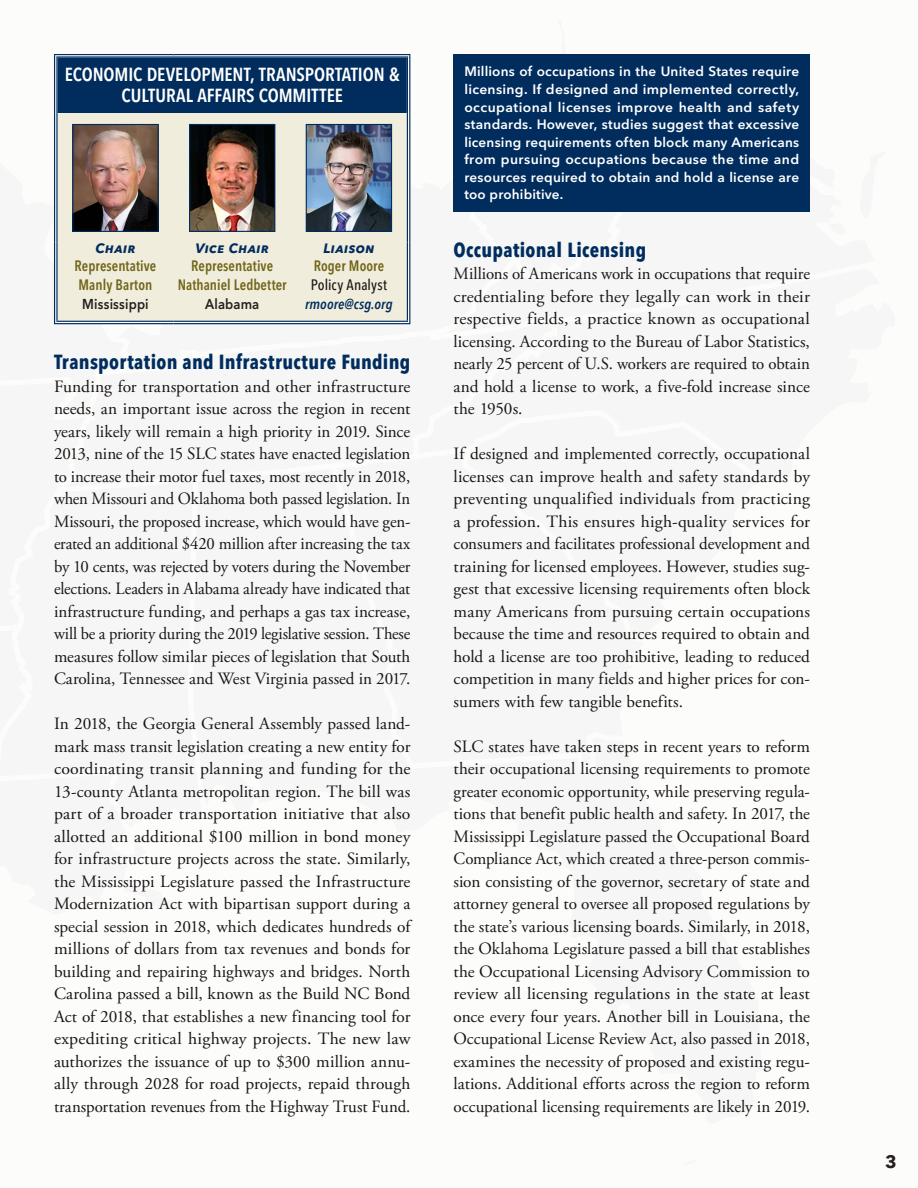
<style>
.page{position:relative;width:918px;height:1188px;background:#fcfcfa}
.page>*{position:absolute;margin:0;border:0;box-sizing:border-box;transform-origin:0 0}
.Section_head{font:700 condensed 20.25px "Avenir Next LT Pro";letter-spacing:.015em;color:#002d5e}
.Leadership_-_Committ{font:600 condensed 18.75px/21.6px "Avenir Next LT Pro";letter-spacing:-.005em;color:#fff;text-align:center}
.t1{font:700 18px "Avenir Next LT Pro";color:#231f20}
.Body{font:17.25px/22.5px "Adobe Garamond Pro";letter-spacing:-.005em;color:#1a1415;text-align:justify}
.Leadership_-_Legisla{font:600 condensed 15px "Avenir Next LT Pro";letter-spacing:.005em;color:#716519;scale:.95 1}
.Leadership_-_Name{font:600 condensed 15px "Avenir Next LT Pro";letter-spacing:.005em;color:#716519;scale:.95 1}
.SLC_staff_title_v2{font:500 condensed 15px "Avenir Next LT Pro";letter-spacing:.005em;color:#1a1415}
.Leadership_Page_Stat{font:600 14.25px "Avenir Next LT Pro";letter-spacing:.015em;color:#231f20;scale:.9 1}
.SLC_staff_email_v2{font:italic 600 condensed 14.25px "Avenir Next LT Pro";letter-spacing:.01em;color:#002d5e}
.Paragraph_Style_1{font:600 13.5px/17.5px "Avenir Next LT Pro";letter-spacing:.015em;color:#fff;text-align:justify}
.Leadership_Page_Posi{font:italic 700 13.5px "Avenir Next LT Pro";letter-spacing:.03em;color:#002d5e}
</style>
<div class="page">
<div style="left:56px;top:56px;width:353px;height:57px;background:#002d5e"></div>
<div style="left:58px;top:113px;width:349px;height:208px;background:#f1eddc"></div>
<hr style="left:54px;top:54px;width:119px;height:4px;background:#cdd5df">
<hr style="left:54px;top:58px;width:4px;height:55px;background:#d1d9e1">
<hr style="left:173px;top:54px;width:118px;height:4px;background:#cdd5df">
<hr style="left:291px;top:54px;width:119px;height:4px;background:#cdd5df">
<hr style="left:407px;top:58px;width:3px;height:55px;background:#fff">
<hr style="left:54px;top:113px;width:4px;height:130px;background:#d1d9e1">
<hr style="left:407px;top:113px;width:3px;height:130px;background:#fff">
<hr style="left:54px;top:243px;width:4px;height:78px;background:#d1d9e1">
<hr style="left:407px;top:243px;width:3px;height:78px;background:#fff">
<hr style="left:54px;top:321px;width:119px;height:3px;background:#fff">
<hr style="left:173px;top:321px;width:118px;height:3px;background:#fff">
<hr style="left:291px;top:321px;width:119px;height:3px;background:#fff">
<hr style="left:54px;top:54px;width:119px;height:1px;background:#002d5e">
<hr style="left:56px;top:56px;width:117px;height:2px;background:#002d5e">
<hr style="left:54px;top:55px;width:1px;height:58px;background:#002d5e">
<hr style="left:56px;top:58px;width:2px;height:55px;background:#002d5e">
<hr style="left:173px;top:54px;width:118px;height:1px;background:#002d5e">
<hr style="left:173px;top:56px;width:118px;height:2px;background:#002d5e">
<hr style="left:291px;top:54px;width:119px;height:1px;background:#002d5e">
<hr style="left:291px;top:56px;width:117px;height:2px;background:#002d5e">
<hr style="left:407px;top:58px;width:1px;height:55px;background:#002d5e">
<hr style="left:409px;top:55px;width:1px;height:58px;background:#002d5e">
<hr style="left:54px;top:113px;width:1px;height:130px;background:#002d5e">
<hr style="left:56px;top:113px;width:2px;height:130px;background:#002d5e">
<hr style="left:407px;top:113px;width:1px;height:130px;background:#002d5e">
<hr style="left:409px;top:113px;width:1px;height:130px;background:#002d5e">
<hr style="left:54px;top:243px;width:1px;height:80px;background:#002d5e">
<hr style="left:56px;top:243px;width:2px;height:78px;background:#002d5e">
<hr style="left:407px;top:243px;width:1px;height:78px;background:#002d5e">
<hr style="left:409px;top:243px;width:1px;height:80px;background:#002d5e">
<hr style="left:56px;top:321px;width:117px;height:1px;background:#002d5e">
<hr style="left:54px;top:323px;width:119px;height:1px;background:#002d5e">
<hr style="left:173px;top:321px;width:118px;height:1px;background:#002d5e">
<hr style="left:173px;top:323px;width:118px;height:1px;background:#002d5e">
<hr style="left:291px;top:321px;width:117px;height:1px;background:#002d5e">
<hr style="left:291px;top:323px;width:119px;height:1px;background:#002d5e">
<img style="left:74px;top:126px;width:83px;height:104px">
<div style="left:72px;top:124px;width:87px;height:108px;border:1px solid #002d5e"></div>
<img style="left:191px;top:126px;width:82px;height:104px">
<div style="left:189px;top:124px;width:86px;height:108px;border:1px solid #002d5e"></div>
<img style="left:308px;top:126px;width:82px;height:104px">
<div style="left:306px;top:124px;width:86px;height:108px;border:1px solid #002d5e"></div>
<div style="left:454px;top:54px;width:356px;height:158px;background:#002d5e"></div>
<p class="Leadership_-_Committ" style="left:65px;top:63px;width:336px">ECONOMIC DEVELOPMENT, TRANSPORTATION &amp;<br>CULTURAL AFFAIRS COMMITTEE</p>
<p class="Paragraph_Style_1" style="left:464px;top:63px;width:336px">Millions of occupations in the United States require licensing. If designed and implemented correctly, occupational licenses improve health and safety standards. However, studies suggest that excessive licensing requirements often block many Americans from pursuing occupations because the time and resources required to obtain and hold a license are too prohibitive.</p>
<p class="Leadership_Page_Posi" style="left:95px;top:240px;width:41px">Chair</p>
<p class="Leadership_-_Legisla" style="left:75px;top:257px;width:88px">Representative</p>
<p class="Leadership_-_Name" style="left:79px;top:276px;width:79px">Manly Barton</p>
<p class="Leadership_Page_Stat" style="left:82px;top:295px;width:75px">Mississippi</p>
<p class="Leadership_Page_Posi" style="left:196px;top:240px;width:75px">Vice Chair</p>
<p class="Leadership_-_Legisla" style="left:191px;top:257px;width:88px">Representative</p>
<p class="Leadership_-_Name" style="left:178px;top:276px;width:116px">Nathaniel Ledbetter</p>
<p class="Leadership_Page_Stat" style="left:205px;top:295px;width:62px">Alabama</p>
<p class="Leadership_Page_Posi" style="left:323px;top:240px;width:53px">Liaison</p>
<p class="Leadership_-_Legisla" style="left:314px;top:257px;width:76px">Roger Moore</p>
<p class="SLC_staff_title_v2" style="left:311px;top:276px;width:78px">Policy Analyst</p>
<p class="SLC_staff_email_v2" style="left:305px;top:295px;width:89px">rmoore@csg.org</p>
<p class="Section_head" style="left:54px;top:349px;width:358px">Transportation and Infrastructure Funding</p>
<p class="Body" style="left:54px;top:375px;width:358px">Funding for transportation and other infrastructure needs, an important issue across the region in recent years, likely will remain a high priority in 2019. Since 2013, nine of the 15 SLC states have enacted legislation to increase their motor fuel taxes, most recently in 2018, when Missouri and Oklahoma both passed legislation. In Missouri, the proposed increase, which would have gen&shy;erated an additional $420 million after increasing the tax by 10 cents, was rejected by voters during the November elections. Leaders in Alabama already have indicated that infrastructure funding, and perhaps a gas tax increase, will be a priority during the 2019 legislative session. These measures follow similar pieces of legislation that South Carolina, Tennessee and West Virginia passed in 2017.</p>
<p class="Body" style="left:54px;top:713px;width:358px">In 2018, the Georgia General Assembly passed land&shy;mark mass transit legislation creating a new entity for coordinating transit planning and funding for the 13-county Atlanta metropolitan region. The bill was part of a broader transportation initiative that also allotted an additional $100 million in bond money for infrastructure projects across the state. Similarly, the Mississippi Legislature passed the Infrastructure Modernization Act with bipartisan support during a special session in 2018, which dedicates hundreds of millions of dollars from tax revenues and bonds for building and repairing highways and bridges. North Carolina passed a bill, known as the Build NC Bond Act of 2018, that establishes a new financing tool for expediting critical highway projects. The new law authorizes the issuance of up to $300 million annu&shy;ally through 2028 for road projects, repaid through transportation revenues from the Highway Trust Fund.</p>
<p class="Section_head" style="left:454px;top:237px;width:194px">Occupational Licensing</p>
<p class="Body" style="left:454px;top:263px;width:358px">Millions of Americans work in occupations that require credentialing before they legally can work in their respective fields, a practice known as occupational licensing. According to the Bureau of Labor Statistics, nearly 25 percent of U.S. workers are required to obtain and hold a license to work, a five-fold increase since the 1950s.</p>
<p class="Body" style="left:454px;top:443px;width:358px">If designed and implemented correctly, occupational licenses can improve health and safety standards by preventing unqualified individuals from practicing a profession. This ensures high-quality services for consumers and facilitates professional development and training for licensed employees. However, studies sug&shy;gest that excessive licensing requirements often block many Americans from pursuing certain occupations because the time and resources required to obtain and hold a license are too prohibitive, leading to reduced competition in many fields and higher prices for con&shy;sumers with few tangible benefits.</p>
<p class="Body" style="left:454px;top:735px;width:358px">SLC states have taken steps in recent years to reform their occupational licensing requirements to promote greater economic opportunity, while preserving regula&shy;tions that benefit public health and safety. In 2017, the Mississippi Legislature passed the Occupational Board Compliance Act, which created a three-person commis&shy;sion consisting of the governor, secretary of state and attorney general to oversee all proposed regulations by the state’s various licensing boards. Similarly, in 2018, the Oklahoma Legislature passed a bill that establishes the Occupational Licensing Advisory Commission to review all licensing regulations in the state at least once every four years. Another bill in Louisiana, the Occupational License Review Act, also passed in 2018, examines the necessity of proposed and existing regu&shy;lations. Additional efforts across the region to reform occupational licensing requirements are likely in 2019.</p>
<p class="t1" style="left:885px;top:1150px;width:13px">3</p>
</div>
